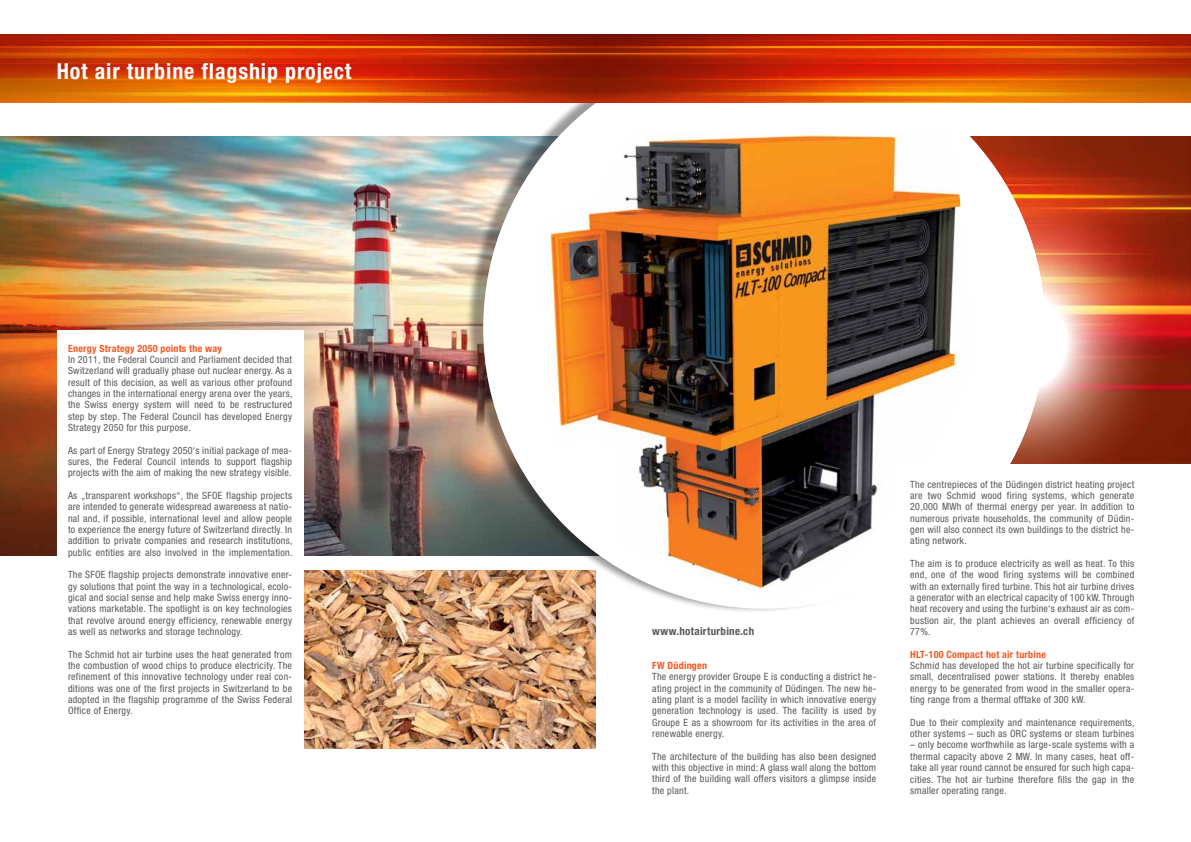
<style>
.page{position:relative;width:1191px;height:842px;background:#fff}
.page>*{position:absolute;margin:0;border:0;box-sizing:border-box;transform-origin:0 0}
.t1{font:700 condensed 22px "Helvetica Neue";letter-spacing:.04em;color:#fff}
.t2{font:700 condensed 11px "Helvetica Neue";letter-spacing:.03em;color:#58595b}
.t3{font:condensed 10px/11.3px "Helvetica Neue";letter-spacing:.025em;color:#58595b;text-align:justify}
.t4{font:700 condensed 10px "Helvetica Neue";letter-spacing:.025em;color:#f15a22}
</style>
<div class="page">
<img style="left:1039px;top:136px;width:152px;height:328px">
<img style="left:304px;top:571px;width:291px;height:177px">
<img style="left:0;top:136px;width:460px;height:420px">
<div style="left:57px;top:330px;width:246px;height:512px;background:#fff"></div>
<div style="left:465px;top:39px;width:574px;height:574px;background:#000;opacity:.4"></div>
<div style="left:483px;top:47px;width:562px;height:562px;background:#fff;border-radius:50%"></div>
<img style="left:537px;top:132px;width:440px;height:473px">
<div style="left:899px;top:465px;width:292px;height:377px;background:#fff"></div>
<img style="left:595px;top:34px;width:596px;height:68px">
<img style="left:0;top:34px;width:595px;height:68px">
<h1 class="t1" style="left:57px;top:58px;width:296px">Hot air turbine flagship project</h1>
<p class="t4" style="left:68px;top:342px;width:155px">Energy Strategy 2050 points the way</p>
<p class="t3" style="left:68px;top:354px;width:226px">In 2011, the Federal Council and Parliament decided that Switzerland will gradually phase out nuclear energy. As a result of this decision, as well as various other profound changes in the international energy arena over the years, the Swiss energy system will need to be restructured step by step. The Federal Council has developed Energy Strategy 2050 for this purpose.</p>
<p class="t3" style="left:68px;top:444px;width:225px">As part of Energy Strategy 2050‘s initial package of mea&shy;sures, the Federal Council intends to support flagship projects with the aim of making the new strategy visible.</p>
<p class="t3" style="left:68px;top:490px;width:226px">As „transparent workshops“, the SFOE flagship projects are intended to generate widespread awareness at natio&shy;nal and, if possible, international level and allow people to experience the energy future of Switzerland directly. In addition to private companies and research institutions, public entities are also involved in the implementation.</p>
<p class="t3" style="left:68px;top:569px;width:225px">The SFOE flagship projects demonstrate innovative ener&shy;gy solutions that point the way in a technological, ecolo&shy;gical and social sense and help make Swiss energy inno&shy;vations marketable. The spotlight is on key technologies that revolve around energy efficiency, renewable energy as well as networks and storage technology.</p>
<p class="t3" style="left:68px;top:648px;width:225px">The Schmid hot air turbine uses the heat generated from the combustion of wood chips to produce electricity. The refinement of this innovative technology under real con&shy;ditions was one of the first projects in Switzerland to be adopted in the flagship programme of the Swiss Federal Office of Energy.</p>
<p class="t2" style="left:652px;top:624px;width:103px">www.hotairturbine.ch</p>
<p class="t4" style="left:652px;top:659px;width:56px">FW Düdingen</p>
<p class="t3" style="left:652px;top:671px;width:225px">The energy provider Groupe E is conducting a district he&shy;ating project in the community of Düdingen. The new he&shy;ating plant is a model facility in which innovative energy generation technology is used. The facility is used by Groupe E as a showroom for its activities in the area of renewable energy.</p>
<p class="t3" style="left:652px;top:750px;width:225px">The architecture of the building has also been designed with this objective in mind: A glass wall along the bottom third of the building wall offers visitors a glimpse inside the plant.</p>
<p class="t3" style="left:910px;top:478px;width:225px">The centrepieces of the Düdingen district heating project are two Schmid wood firing systems, which generate 20,000 MWh of thermal energy per year. In addition to numerous private households, the community of Düdin&shy;gen will also connect its own buildings to the district he&shy;ating network.</p>
<p class="t3" style="left:910px;top:558px;width:225px">The aim is to produce electricity as well as heat. To this end, one of the wood firing systems will be combined with an externally fired turbine. This hot air turbine drives a generator with an electrical capacity of 100 kW. Through heat recovery and using the turbine‘s exhaust air as com&shy;bustion air, the plant achieves an overall efficiency of 77%.</p>
<p class="t4" style="left:910px;top:648px;width:137px">HLT-100 Compact hot air turbine</p>
<p class="t3" style="left:910px;top:660px;width:225px">Schmid has developed the hot air turbine specifically for small, decentralised power stations. It thereby enables energy to be generated from wood in the smaller opera&shy;ting range from a thermal offtake of 300 kW.</p>
<p class="t3" style="left:910px;top:716px;width:226px">Due to their complexity and maintenance requirements, other systems – such as ORC systems or steam turbines</p>
<p class="t3" style="left:910px;top:739px;width:225px">– only become worthwhile as large-scale systems with a thermal capacity above 2 MW. In many cases, heat off&shy;take all year round cannot be ensured for such high capa&shy;cities. The hot air turbine therefore fills the gap in the smaller operating range.</p>
</div>
